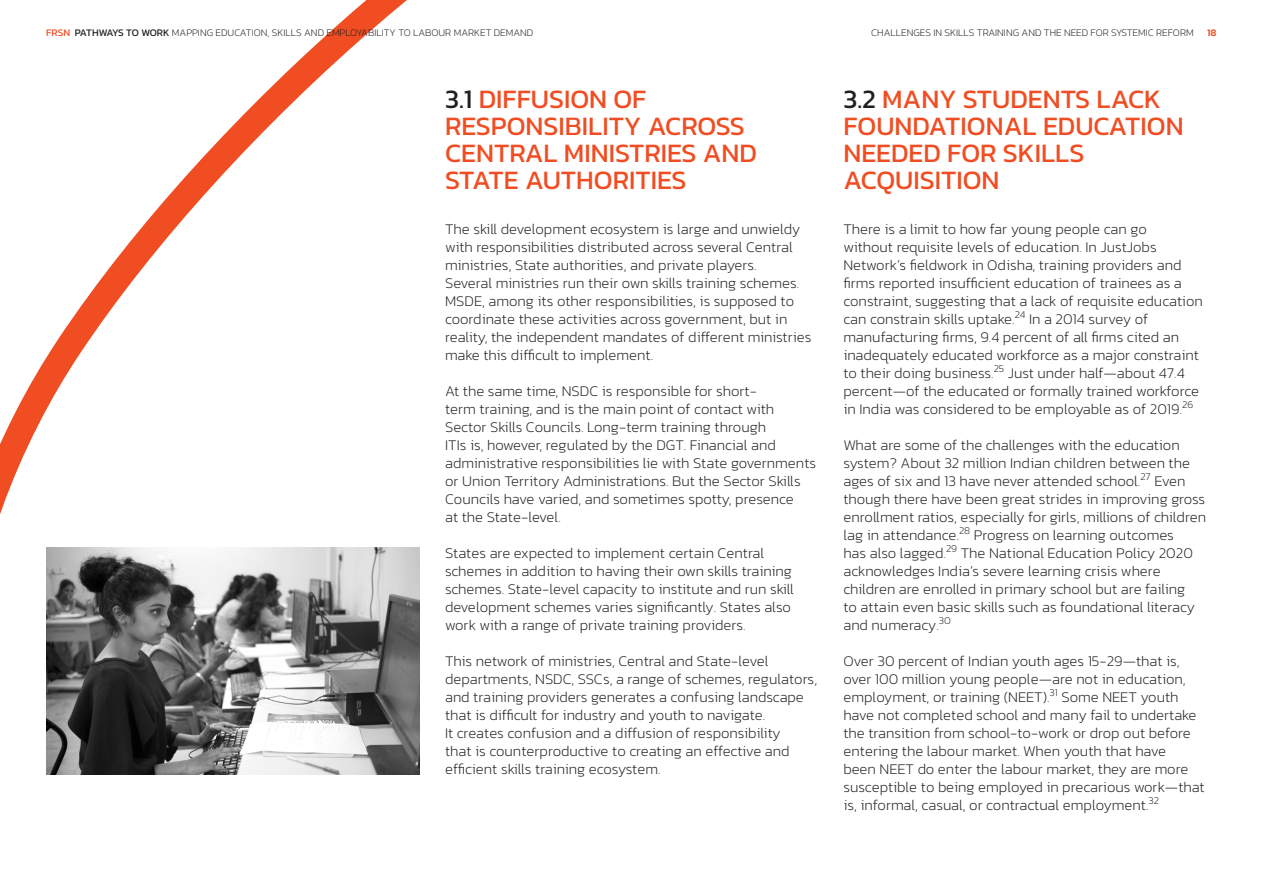
<style>
.page{position:relative;width:1263px;height:893px;background:#fff}
.page>*{position:absolute;margin:0;border:0;box-sizing:border-box;transform-origin:0 0}
.Heading_1{font:27px/27px "Kanit";color:#f04d22}
.Body_Text_1{font:200 15px/18px "Kanit";color:#231f20}
.Chapter_name___page{font:200 10.2px "Kanit";color:#231f20}
.t1{font:500 10.2px "Kanit";color:#f04d22}
.s1{font-weight:400;color:#f04d22}
.s2{font-weight:400}
.s3{color:#231f20}
</style>
<div class="page">
<svg style="left:0;top:0;width:420px;height:775px"></svg>
<img style="left:47px;top:548px;width:373px;height:226px">
<p class="Chapter_name___page" style="left:46px;top:26px;width:489px"><span class="s1">FRSN</span> <span class="s2">PATHWAYS TO WORK</span> MAPPING EDUCATION, SKILLS AND EMPLOYABILITY TO LABOUR MARKET DEMAND</p>
<p class="Heading_1" style="left:445px;top:85px;width:313px"><span class="s3">3.1</span> DIFFUSION OF<br>RESPONSIBILITY ACROSS<br>CENTRAL MINISTRIES AND<br>STATE AUTHORITIES</p>
<p class="Body_Text_1" style="left:445px;top:220px;width:368px">The skill development ecosystem is large and unwieldy with responsibilities distributed across several Central ministries, State authorities, and private players.<br>Several ministries run their own skills training schemes.<br>MSDE, among its other responsibilities, is supposed to coordinate these activities across government, but in reality, the independent mandates of different ministries make this difficult to implement.</p>
<p class="Body_Text_1" style="left:445px;top:382px;width:373px">At the same time, NSDC is responsible for short-<br>term training, and is the main point of contact with Sector Skills Councils. Long-term training through<br>ITIs is, however, regulated by the DGT. Financial and administrative responsibilities lie with State governments or Union Territory Administrations. But the Sector Skills Councils have varied, and sometimes spotty, presence<br>at the State-level.</p>
<p class="Body_Text_1" style="left:445px;top:544px;width:350px">States are expected to implement certain Central schemes in addition to having their own skills training schemes. State-level capacity to institute and run skill development schemes varies significantly. States also work with a range of private training providers.</p>
<p class="Body_Text_1" style="left:445px;top:652px;width:374px">This network of ministries, Central and State-level departments, NSDC, SSCs, a range of schemes, regulators, and training providers generates a confusing landscape that is difficult for industry and youth to navigate.<br>It creates confusion and a diffusion of responsibility<br>that is counterproductive to creating an effective and efficient skills training ecosystem.</p>
<p class="Chapter_name___page" style="left:871px;top:26px;width:324px">CHALLENGES IN SKILLS TRAINING AND THE NEED FOR SYSTEMIC REFORM</p>
<p class="t1" style="left:1207px;top:25px;width:11px">18</p>
<p class="Heading_1" style="left:843px;top:85px;width:342px"><span class="s3">3.2</span> MANY STUDENTS LACK<br>FOUNDATIONAL EDUCATION<br>NEEDED FOR SKILLS<br>ACQUISITION</p>
<p class="Body_Text_1" style="left:843px;top:220px;width:361px">There is a limit to how far young people can go<br>without requisite levels of education. In JustJobs Network’s fieldwork in Odisha, training providers and firms reported insufficient education of trainees as a constraint, suggesting that a lack of requisite education can constrain skills uptake.<sup>24</sup> In a 2014 survey of manufacturing firms, 9.4 percent of all firms cited an inadequately educated workforce as a major constraint to their doing business.<sup>25</sup> Just under half—about 47.4 percent—of the educated or formally trained workforce in India was considered to be employable as of 2019.<sup>26</sup></p>
<p class="Body_Text_1" style="left:843px;top:436px;width:364px">What are some of the challenges with the education system? About 32 million Indian children between the ages of six and 13 have never attended school.<sup>27</sup> Even though there have been great strides in improving gross enrollment ratios, especially for girls, millions of children lag in attendance.<sup>28</sup> Progress on learning outcomes<br>has also lagged.<sup>29</sup> The National Education Policy 2020 acknowledges India’s severe learning crisis where children are enrolled in primary school but are failing<br>to attain even basic skills such as foundational literacy and numeracy.<sup>30</sup></p>
<p class="Body_Text_1" style="left:843px;top:652px;width:363px">Over 30 percent of Indian youth ages 15-29—that is, over 100 million young people—are not in education, employment, or training (NEET).<sup>31</sup> Some NEET youth have not completed school and many fail to undertake the transition from school-to-work or drop out before entering the labour market. When youth that have<br>been NEET do enter the labour market, they are more susceptible to being employed in precarious work—that is, informal, casual, or contractual employment.<sup>32</sup></p>
</div>
